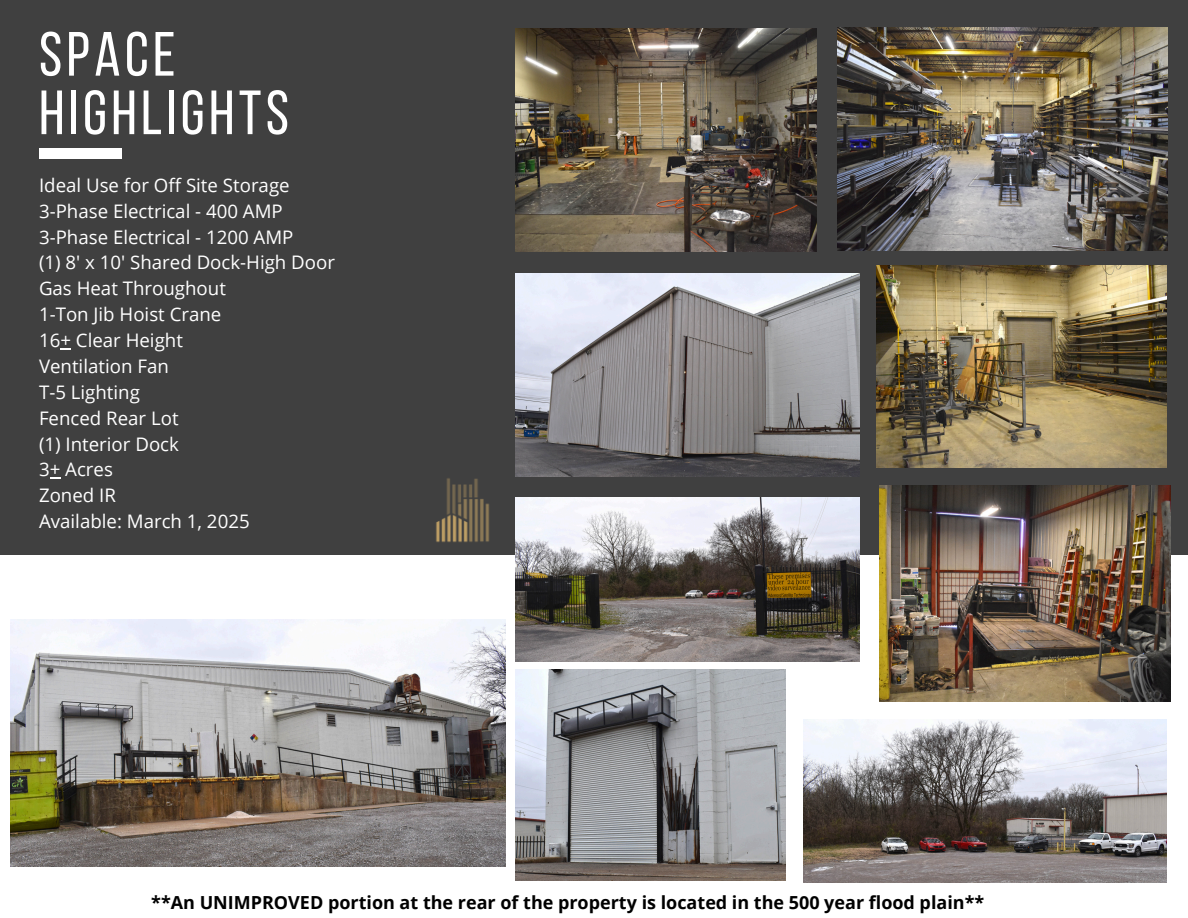
<style>
.page{position:relative;width:1188px;height:918px;background:#fff}
.page>*{position:absolute;margin:0;border:0;box-sizing:border-box;transform-origin:0 0}
.t1{font:62.4px/58.5px "Bebas Neue";letter-spacing:.07em;color:#fff}
.t2{font:18.75px "Open Sans";color:#fff}
.t3{font:700 18px "Open Sans";color:#000}
</style>
<div class="page">
<div style="left:0;top:0;width:1188px;height:554px;background:#404040"></div>
<div style="left:39px;top:149px;width:82px;height:10px;background:#fff"></div>
<img style="left:515px;top:274px;width:345px;height:202px">
<img style="left:10px;top:620px;width:495px;height:246px">
<img style="left:515px;top:670px;width:270px;height:210px">
<img style="left:516px;top:497px;width:343px;height:165px">
<img style="left:803px;top:720px;width:364px;height:163px">
<img style="left:436px;top:478px;width:54px;height:65px">
<img style="left:515px;top:29px;width:302px;height:222px">
<img style="left:837px;top:28px;width:330px;height:223px">
<img style="left:877px;top:265px;width:290px;height:203px">
<img style="left:880px;top:486px;width:290px;height:216px">
<p class="t1" style="left:39px;top:31px;width:251px">SPACE<br>HIGHLIGHTS</p>
<h1 class="t2" style="left:39px;top:172px;width:252px">Ideal Use for Off Site Storage</h1>
<p class="t2" style="left:39px;top:198px;width:245px">3-Phase Electrical - 400 AMP</p>
<p class="t2" style="left:39px;top:224px;width:256px">3-Phase Electrical - 1200 AMP</p>
<p class="t2" style="left:39px;top:249px;width:298px">(1) 8' x 10' Shared Dock-High Door</p>
<p class="t2" style="left:39px;top:275px;width:188px">Gas Heat Throughout</p>
<p class="t2" style="left:39px;top:301px;width:184px">1-Ton Jib Hoist Crane</p>
<p class="t2" style="left:39px;top:327px;width:145px">16+ Clear Height</p>
<p class="t2" style="left:39px;top:353px;width:131px">Ventilation Fan</p>
<p class="t2" style="left:39px;top:379px;width:102px">T-5 Lighting</p>
<p class="t2" style="left:39px;top:405px;width:141px">Fenced Rear Lot</p>
<p class="t2" style="left:39px;top:431px;width:141px">(1) Interior Dock</p>
<p class="t2" style="left:39px;top:456px;width:75px">3+ Acres</p>
<p class="t2" style="left:39px;top:482px;width:78px">Zoned IR</p>
<p class="t2" style="left:39px;top:508px;width:212px">Available: March 1, 2025</p>
<p class="t3" style="left:151px;top:890px;width:835px">**An UNIMPROVED portion at the rear of the property is located in the 500 year flood plain**</p>
</div>
